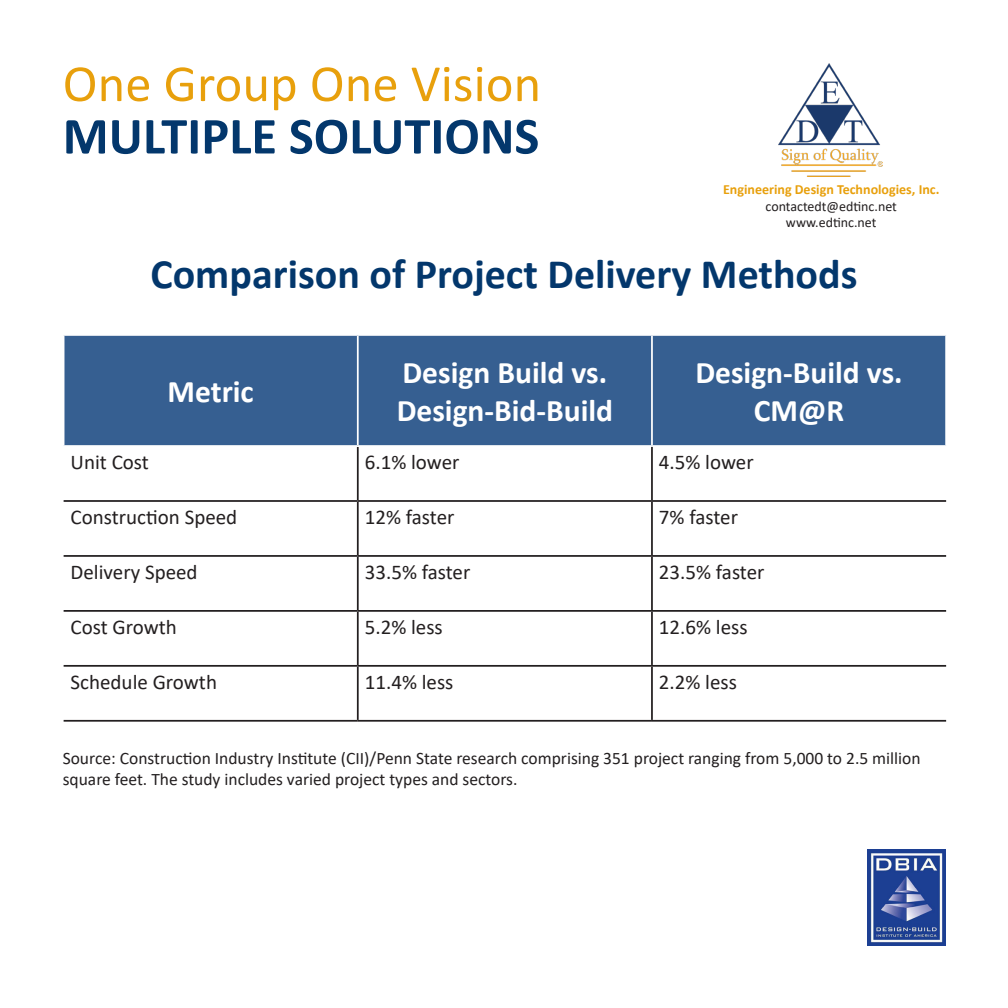
<style>
.page{position:relative;width:1008px;height:1008px;background:#fff}
.page>*{position:absolute;margin:0;border:0;box-sizing:border-box;transform-origin:0 0}
.t1{font:52.5px "Calibri";letter-spacing:.005em;color:#e8a00c}
.t2{font:700 52.5px "Calibri";color:#03376c}
.t3{font:700 42px "Calibri";color:#03376c}
.t4{font:700 31.5px/37.8px "Calibri";color:#fff;text-align:center}
.t5{font:21px "Calibri";color:#231f20}
.t6{font:17.5px/21px "Calibri";color:#231f20}
.t7{font:14px "Calibri";color:#231f20}
.t8{font:700 14px "Calibri";color:#e8a00c}
</style>
<div class="page">
<div style="left:64px;top:336px;width:881px;height:109px;background:#365f91"></div>
<hr style="left:357px;top:447px;width:2px;height:53px;background:#231f20">
<hr style="left:64px;top:500px;width:294px;height:2px;background:#231f20">
<hr style="left:358px;top:500px;width:294px;height:2px;background:#231f20">
<hr style="left:357px;top:502px;width:2px;height:53px;background:#231f20">
<hr style="left:651px;top:502px;width:2px;height:53px;background:#231f20">
<hr style="left:64px;top:555px;width:294px;height:2px;background:#231f20">
<hr style="left:358px;top:555px;width:294px;height:2px;background:#231f20">
<hr style="left:357px;top:557px;width:2px;height:53px;background:#231f20">
<hr style="left:652px;top:555px;width:294px;height:2px;background:#231f20">
<hr style="left:651px;top:557px;width:2px;height:53px;background:#231f20">
<hr style="left:64px;top:610px;width:294px;height:2px;background:#231f20">
<hr style="left:358px;top:610px;width:294px;height:2px;background:#231f20">
<hr style="left:357px;top:612px;width:2px;height:53px;background:#231f20">
<hr style="left:652px;top:610px;width:294px;height:2px;background:#231f20">
<hr style="left:651px;top:612px;width:2px;height:53px;background:#231f20">
<hr style="left:64px;top:665px;width:294px;height:2px;background:#231f20">
<hr style="left:358px;top:665px;width:294px;height:2px;background:#231f20">
<hr style="left:357px;top:667px;width:2px;height:53px;background:#231f20">
<hr style="left:652px;top:665px;width:294px;height:2px;background:#231f20">
<hr style="left:651px;top:667px;width:2px;height:53px;background:#231f20">
<hr style="left:64px;top:720px;width:294px;height:2px;background:#231f20">
<hr style="left:358px;top:720px;width:294px;height:2px;background:#231f20">
<hr style="left:652px;top:720px;width:294px;height:2px;background:#231f20">
<hr style="left:651px;top:336px;width:2px;height:109px;background:#fff">
<hr style="left:357px;top:336px;width:2px;height:109px;background:#fff">
<hr style="left:651px;top:447px;width:2px;height:53px;background:#231f20">
<hr style="left:652px;top:500px;width:294px;height:2px;background:#231f20">
<img style="left:867px;top:849px;width:78px;height:96px">
<img style="left:778px;top:63px;width:104px;height:113px">
<p class="t1" style="left:63px;top:47px;width:480px">One Group One Vision</p>
<p class="t2" style="left:63px;top:99px;width:478px">MULTIPLE SOLUTIONS</p>
<p class="t8" style="left:723px;top:179px;width:218px">Engineering Design Technologies, Inc.</p>
<p class="t7" style="left:766px;top:196px;width:133px">contactedt@edtinc.net</p>
<p class="t7" style="left:786px;top:213px;width:92px">www.edtinc.net</p>
<p class="t3" style="left:151px;top:245px;width:709px">Comparison of Project Delivery Methods</p>
<p class="t4" style="left:168px;top:373px;width:88px">Metric</p>
<p class="t4" style="left:402px;top:354px;width:206px">Design Build vs.</p>
<p class="t4" style="left:397px;top:391px;width:218px">Design-Bid-Build</p>
<p class="t4" style="left:695px;top:354px;width:209px">Design-Build vs.<br>CM@R</p>
<p class="t5" style="left:71px;top:447px;width:80px">Unit Cost</p>
<p class="t5" style="left:365px;top:447px;width:96px">6.1% lower</p>
<p class="t5" style="left:659px;top:447px;width:96px">4.5% lower</p>
<p class="t5" style="left:71px;top:502px;width:168px">Construction Speed</p>
<p class="t5" style="left:365px;top:502px;width:91px">12% faster</p>
<p class="t5" style="left:659px;top:502px;width:81px">7% faster</p>
<p class="t5" style="left:71px;top:557px;width:129px">Delivery Speed</p>
<p class="t5" style="left:365px;top:557px;width:107px">33.5% faster</p>
<p class="t5" style="left:659px;top:557px;width:107px">23.5% faster</p>
<p class="t5" style="left:71px;top:612px;width:108px">Cost Growth</p>
<p class="t5" style="left:365px;top:612px;width:80px">5.2% less</p>
<p class="t5" style="left:659px;top:612px;width:90px">12.6% less</p>
<p class="t5" style="left:71px;top:667px;width:148px">Schedule Growth</p>
<p class="t5" style="left:365px;top:667px;width:90px">11.4% less</p>
<p class="t5" style="left:659px;top:667px;width:80px">2.2% less</p>
<p class="t6" style="left:63px;top:747px;width:859px">Source: Construction Industry Institute (CII)/Penn State research comprising 351 project ranging from 5,000 to 2.5 million square feet. The study includes varied project types and sectors.</p>
</div>
